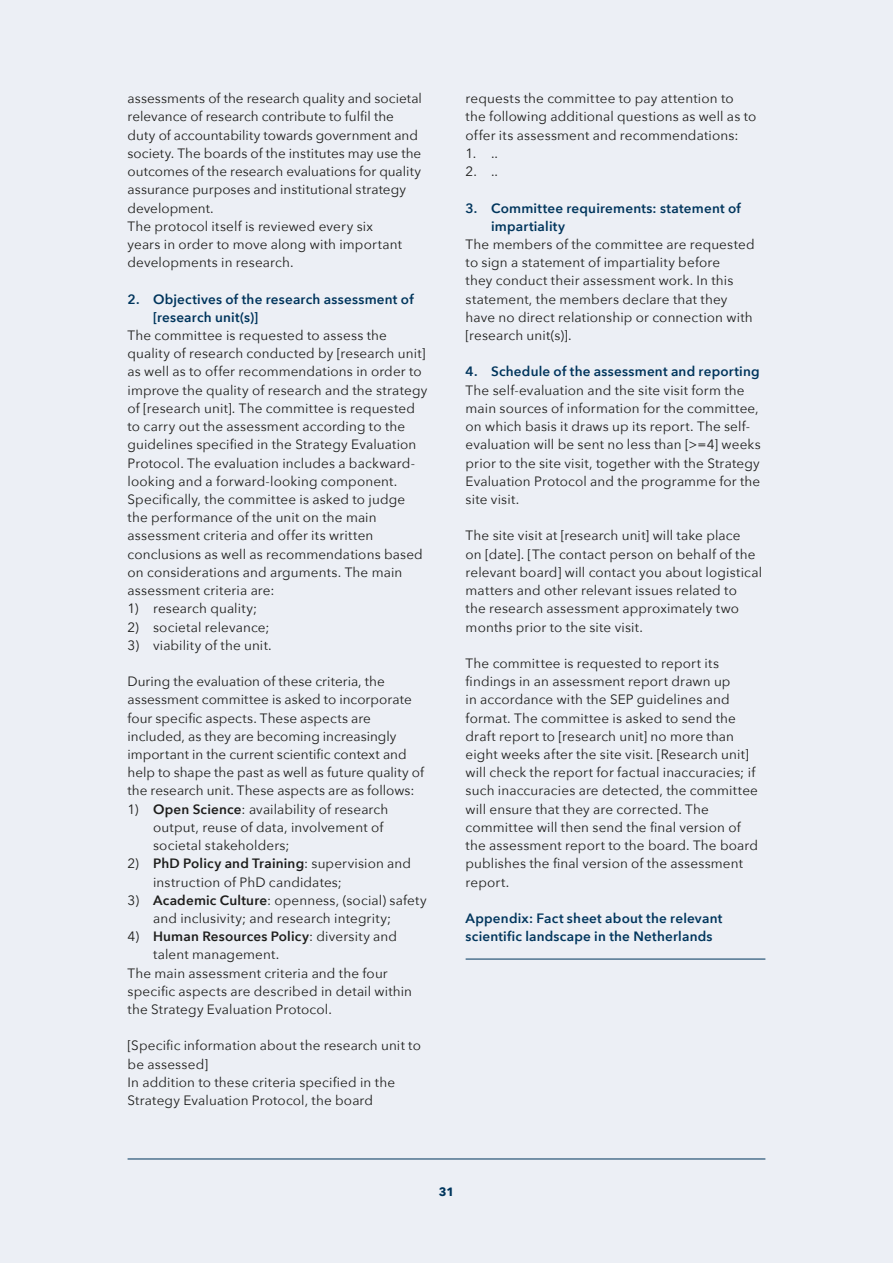
<style>
.page{position:relative;width:893px;height:1263px;background:#eceff5}
.page>*{position:absolute;margin:0;border:0;box-sizing:border-box;transform-origin:0 0}
.paragraaf{font:13.5px/18.1px "Avenir Next";letter-spacing:.01em;color:#1d1d1b}
.paragraaf-2{font:600 13.5px/18.1px "Avenir Next";letter-spacing:.015em;color:#00355c}
.t1{font:700 12px "Avenir Next";color:#00355c}
.s1{font-weight:600}
</style>
<div class="page">
<hr style="left:466px;top:959px;width:299px;height:1px;background:#00355c">
<hr style="left:128px;top:1159px;width:637px;height:1px;background:#00355c">
<p class="paragraaf" style="left:128px;top:89px;width:296px">assessments of the research quality and societal relevance of research contribute to fulfil the duty of accountability towards government and society. The boards of the institutes may use the outcomes of the research evaluations for quality assurance purposes and institutional strategy development.</p>
<p class="paragraaf" style="left:128px;top:216px;width:276px">The protocol itself is reviewed every six years in order to move along with important developments in research.</p>
<p class="paragraaf-2" style="left:153px;top:289px;width:262px;text-indent:-26px">2. Objectives of the research assessment of [research unit(s)]</p>
<p class="paragraaf" style="left:128px;top:326px;width:301px">The committee is requested to assess the quality of research conducted by [research unit] as well as to offer recommendations in order to improve the quality of research and the strategy of [research unit]. The committee is requested to carry out the assessment according to the guidelines specified in the Strategy Evaluation Protocol. The evaluation includes a backward&shy;looking and a forward-looking component.<br>Specifically, the committee is asked to judge the performance of the unit on the main assessment criteria and offer its written conclusions as well as recommendations based on considerations and arguments. The main assessment criteria are:</p>
<p class="paragraaf" style="left:128px;top:599px;width:131px">1) research quality;</p>
<p class="paragraaf" style="left:128px;top:617px;width:143px">2) societal relevance;</p>
<p class="paragraaf" style="left:128px;top:635px;width:146px">3) viability of the unit.</p>
<p class="paragraaf" style="left:128px;top:672px;width:298px">During the evaluation of these criteria, the assessment committee is asked to incorporate four specific aspects. These aspects are included, as they are becoming increasingly important in the current scientific context and help to shape the past as well as future quality of the research unit. These aspects are as follows:</p>
<p class="paragraaf" style="left:153px;top:799px;width:237px;text-indent:-26px">1) <span class="s1">Open Science</span>: availability of research output, reuse of data, involvement of societal stakeholders;</p>
<p class="paragraaf" style="left:153px;top:854px;width:260px;text-indent:-26px">2) <span class="s1">PhD Policy and Training</span>: supervision and instruction of PhD candidates;</p>
<p class="paragraaf" style="left:153px;top:890px;width:275px;text-indent:-26px">3) <span class="s1">Academic Culture</span>: openness, (social) safety and inclusivity; and research integrity;</p>
<p class="paragraaf" style="left:153px;top:927px;width:246px;text-indent:-26px">4) <span class="s1">Human Resources Policy</span>: diversity and talent management.</p>
<p class="paragraaf" style="left:128px;top:963px;width:286px">The main assessment criteria and the four specific aspects are described in detail within the Strategy Evaluation Protocol.</p>
<p class="paragraaf" style="left:128px;top:1036px;width:295px">[Specific information about the research unit to be assessed]</p>
<p class="paragraaf" style="left:128px;top:1072px;width:269px">In addition to these criteria specified in the<br>Strategy Evaluation Protocol, the board</p>
<p class="paragraaf" style="left:466px;top:89px;width:292px">requests the committee to pay attention to the following additional questions as well as to offer its assessment and recommendations:</p>
<p class="paragraaf" style="left:466px;top:144px;width:34px">1. ..</p>
<p class="paragraaf" style="left:466px;top:162px;width:34px">2. ..</p>
<p class="paragraaf-2" style="left:491px;top:198px;width:251px;text-indent:-26px">3. Committee requirements: statement of impartiality</p>
<p class="paragraaf" style="left:466px;top:235px;width:291px">The members of the committee are requested to sign a statement of impartiality before<br>they conduct their assessment work. In this statement, the members declare that they have no direct relationship or connection with [research unit(s)].</p>
<p class="paragraaf-2" style="left:466px;top:362px;width:295px">4. Schedule of the assessment and reporting</p>
<p class="paragraaf" style="left:466px;top:380px;width:297px">The self-evaluation and the site visit form the main sources of information for the committee, on which basis it draws up its report. The self&shy;evaluation will be sent no less than [&gt;=4] weeks prior to the site visit, together with the Strategy Evaluation Protocol and the programme for the site visit.</p>
<p class="paragraaf" style="left:466px;top:526px;width:298px">The site visit at [research unit] will take place<br>on [date]. [The contact person on behalf of the relevant board] will contact you about logistical matters and other relevant issues related to<br>the research assessment approximately two months prior to the site visit.</p>
<p class="paragraaf" style="left:466px;top:653px;width:294px">The committee is requested to report its findings in an assessment report drawn up<br>in accordance with the SEP guidelines and format. The committee is asked to send the draft report to [research unit] no more than eight weeks after the site visit. [Research unit] will check the report for factual inaccuracies; if such inaccuracies are detected, the committee will ensure that they are corrected. The committee will then send the final version of the assessment report to the board. The board publishes the final version of the assessment report.</p>
<p class="paragraaf-2" style="left:466px;top:909px;width:258px">Appendix: Fact sheet about the relevant scientific landscape in the Netherlands</p>
<p class="t1" style="left:439px;top:1181px;width:17px">31</p>
</div>
